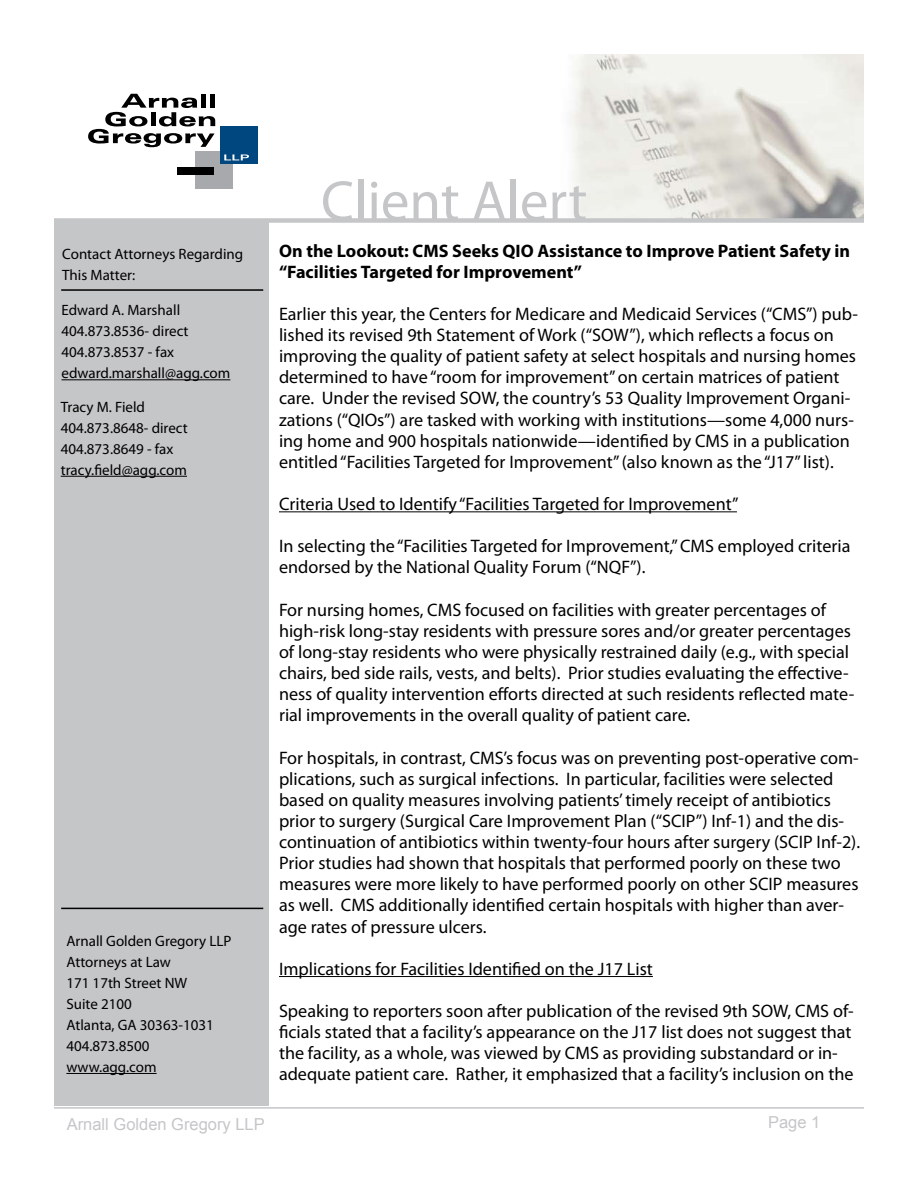
<style>
.page{position:relative;width:918px;height:1188px;background:#fff}
.page>*{position:absolute;margin:0;border:0;box-sizing:border-box;transform-origin:0 0}
.t1{font:57px "Myriad Pro";color:#c5c6c8}
.t2{font:18.15px/21.1px "Myriad Pro";color:#000}
.t3{font:700 18.15px/21.1px "Myriad Pro";color:#000}
.t4{font:16.5px "Arial";color:#c5c6c8}
.t5{font:15px/21px "Myriad Pro";color:#000}
</style>
<div class="page">
<div style="left:54px;top:173px;width:214px;height:932px;background:#c5c6c8"></div>
<hr style="left:66px;top:1073px;width:91px;height:1px;background:#000">
<hr style="left:61px;top:908px;width:202px;height:1px;background:#000">
<hr style="left:61px;top:289px;width:202px;height:2px;background:#000">
<hr style="left:54px;top:1107px;width:810px;height:2px;background:#c5c6c8">
<img style="left:54px;top:55px;width:810px;height:163px">
<div style="left:195px;top:151px;width:37px;height:38px;background:#a7a9ac"></div>
<div style="left:177px;top:167px;width:36px;height:7px;background:#000"></div>
<div style="left:220px;top:126px;width:37px;height:38px;background:#00467f"></div>
<svg style="left:224px;top:154px;width:25px;height:6px"></svg>
<svg style="left:88px;top:94px;width:127px;height:53px"></svg>
<div style="left:54px;top:218px;width:810px;height:5px;background:#c5c6c8"></div>
<hr style="left:62px;top:379px;width:168px;height:1px;background:#000">
<hr style="left:61px;top:476px;width:126px;height:1px;background:#000">
<hr style="left:279px;top:511px;width:458px;height:1px;background:#000">
<hr style="left:279px;top:976px;width:374px;height:1px;background:#000">
<p class="t5" style="left:62px;top:243px;width:182px">Contact Attorneys Regarding<br>This Matter:</p>
<p class="t5" style="left:62px;top:300px;width:170px">Edward A. Marshall<br>404.873.8536- direct<br>404.873.8537 - fax edward.marshall@agg.com</p>
<p class="t5" style="left:61px;top:396px;width:129px">Tracy M. Field<br>404.873.8648- direct<br>404.873.8649 - fax tracy.field@agg.com</p>
<p class="t5" style="left:66px;top:930px;width:167px">Arnall Golden Gregory LLP<br>Attorneys at Law<br>171 17th Street NW<br>Suite 2100<br>Atlanta, GA 30363-1031<br>404.873.8500 www.agg.com</p>
<h1 class="t1" style="left:321px;top:166px;width:268px">Client Alert</h1>
<p class="t3" style="left:279px;top:239px;width:573px">On the Lookout: CMS Seeks QIO Assistance to Improve Patient Safety in “Facilities Targeted for Improvement”</p>
<p class="t2" style="left:279px;top:303px;width:580px">Earlier this year, the Centers for Medicare and Medicaid Services (“CMS”) pub&shy;lished its revised 9th Statement of Work (“SOW”), which reflects a focus on improving the quality of patient safety at select hospitals and nursing homes determined to have “room for improvement” on certain matrices of patient care. Under the revised SOW, the country’s 53 Quality Improvement Organi&shy;zations (“QIOs”) are tasked with working with institutions—some 4,000 nurs&shy;ing home and 900 hospitals nationwide—identified by CMS in a publication entitled “Facilities Targeted for Improvement” (also known as the “J17” list).</p>
<p class="t2" style="left:279px;top:493px;width:461px">Criteria Used to Identify “Facilities Targeted for Improvement”</p>
<p class="t2" style="left:279px;top:535px;width:573px">In selecting the “Facilities Targeted for Improvement,” CMS employed criteria endorsed by the National Quality Forum (“NQF”).</p>
<p class="t2" style="left:279px;top:599px;width:577px">For nursing homes, CMS focused on facilities with greater percentages of high-risk long-stay residents with pressure sores and/or greater percentages of long-stay residents who were physically restrained daily (e.g., with special chairs, bed side rails, vests, and belts). Prior studies evaluating the effective&shy;ness of quality intervention efforts directed at such residents reflected mate&shy;rial improvements in the overall quality of patient care.</p>
<p class="t2" style="left:279px;top:747px;width:583px">For hospitals, in contrast, CMS’s focus was on preventing post-operative com&shy;plications, such as surgical infections. In particular, facilities were selected based on quality measures involving patients’ timely receipt of antibiotics prior to surgery (Surgical Care Improvement Plan (“SCIP”) Inf-1) and the dis&shy;continuation of antibiotics within twenty-four hours after surgery (SCIP Inf-2).<br>Prior studies had shown that hospitals that performed poorly on these two measures were more likely to have performed poorly on other SCIP measures as well. CMS additionally identified certain hospitals with higher than aver&shy;age rates of pressure ulcers.</p>
<p class="t2" style="left:279px;top:958px;width:375px">Implications for Facilities Identified on the J17 List</p>
<p class="t2" style="left:279px;top:1000px;width:576px">Speaking to reporters soon after publication of the revised 9th SOW, CMS of&shy;ficials stated that a facility’s appearance on the J17 list does not suggest that the facility, as a whole, was viewed by CMS as providing substandard or in&shy;adequate patient care. Rather, it emphasized that a facility’s inclusion on the</p>
<p class="t4" style="left:67px;top:1114px;width:200px">Arnall Golden Gregory LLP</p>
<p class="t4" style="left:768px;top:1111px;width:54px">Page 1</p>
</div>
